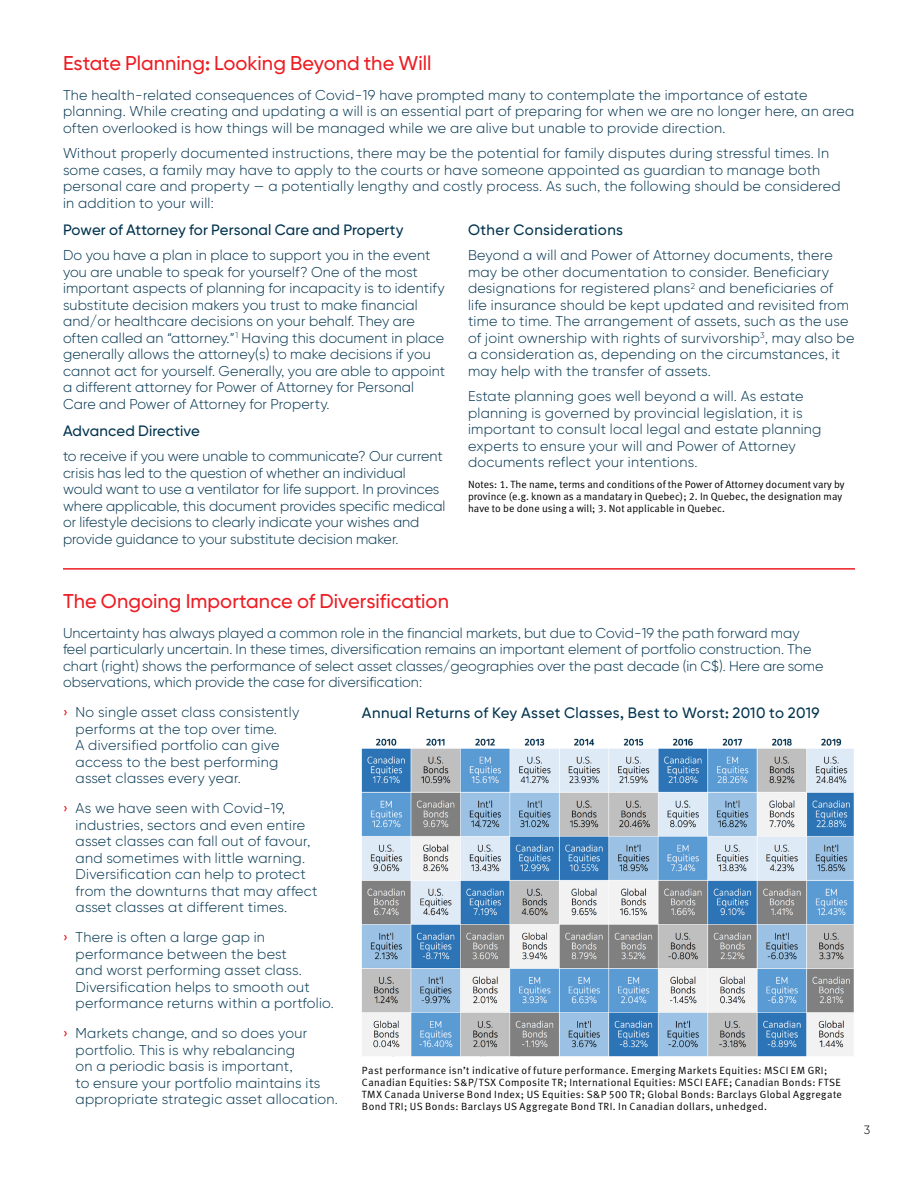
<style>
.page{position:relative;width:918px;height:1188px;background:#fff}
.page>*{position:absolute;margin:0;border:0;box-sizing:border-box;transform-origin:0 0}
.MASTER_Head{font:500 19.95px "Gilroy BN";color:#ed1d24}
.MASTER_Subtitle{font:500 15px "Gilroy BN";letter-spacing:.015em;color:#00334e}
.MASTER_Body{font:300 14.25px/16.5px "Gilroy BN";letter-spacing:.01em;color:#00334e}
.t1{font:300 12px "Gilroy BN";color:#000}
.MASTER_Legal{font:10.5px/12px "Meta Normal LF";letter-spacing:.03em;color:#000}
.MASTER_Legal-2{font:10.5px/12px "Meta Normal LF";letter-spacing:.01em;color:#000}
.s1{font-weight:500;color:#ed1d24}
</style>
<div class="page">
<hr style="left:63px;top:568px;width:792px;height:2px;background:#ed1d24">
<img style="left:362px;top:738px;width:492px;height:319px">
<p class="MASTER_Head" style="left:63px;top:51px;width:370px">Estate Planning: Looking Beyond the Will</p>
<p class="MASTER_Body" style="left:63px;top:87px;width:793px">The health-related consequences of Covid-19 have prompted many to contemplate the importance of estate planning. While creating and updating a will is an essential part of preparing for when we are no longer here, an area often overlooked is how things will be managed while we are alive but unable to provide direction.</p>
<p class="MASTER_Body" style="left:63px;top:145px;width:779px">Without properly documented instructions, there may be the potential for family disputes during stressful times. In some cases, a family may have to apply to the courts or have someone appointed as guardian to manage both personal care and property — a potentially lengthy and costly process. As such, the following should be considered in addition to your will:</p>
<p class="MASTER_Subtitle" style="left:63px;top:220px;width:342px">Power of Attorney for Personal Care and Property</p>
<p class="MASTER_Body" style="left:63px;top:247px;width:384px">Do you have a plan in place to support you in the event you are unable to speak for yourself? One of the most important aspects of planning for incapacity is to identify substitute decision makers you trust to make financial and/or healthcare decisions on your behalf. They are often called an “attorney.”<sup>1</sup> Having this document in place generally allows the attorney(s) to make decisions if you cannot act for yourself. Generally, you are able to appoint a different attorney for Power of Attorney for Personal Care and Power of Attorney for Property.</p>
<p class="MASTER_Subtitle" style="left:63px;top:421px;width:138px">Advanced Directive</p>
<p class="MASTER_Body" style="left:63px;top:448px;width:384px">to receive if you were unable to communicate? Our current crisis has led to the question of whether an individual would want to use a ventilator for life support. In provinces where applicable, this document provides specific medical or lifestyle decisions to clearly indicate your wishes and provide guidance to your substitute decision maker.</p>
<p class="MASTER_Subtitle" style="left:468px;top:220px;width:157px">Other Considerations</p>
<p class="MASTER_Body" style="left:468px;top:247px;width:388px">Beyond a will and Power of Attorney documents, there may be other documentation to consider. Beneficiary designations for registered plans<sup>2</sup> and beneficiaries of life insurance should be kept updated and revisited from time to time. The arrangement of assets, such as the use of joint ownership with rights of survivorship<sup>3</sup>, may also be a consideration as, depending on the circumstances, it may help with the transfer of assets.</p>
<p class="MASTER_Body" style="left:468px;top:388px;width:355px">Estate planning goes well beyond a will. As estate planning is governed by provincial legislation, it is important to consult local legal and estate planning experts to ensure your will and Power of Attorney documents reflect your intentions.</p>
<p class="MASTER_Legal-2" style="left:468px;top:479px;width:378px">Notes: 1. The name, terms and conditions of the Power of Attorney document vary by province (e.g. known as a mandatary in Quebec); 2. In Quebec, the designation may have to be done using a will; 3. Not applicable in Quebec.</p>
<p class="MASTER_Head" style="left:63px;top:588px;width:387px">The Ongoing Importance of Diversification</p>
<p class="MASTER_Body" style="left:63px;top:624px;width:762px">Uncertainty has always played a common role in the financial markets, but due to Covid-19 the path forward may feel particularly uncertain. In these times, diversification remains an important element of portfolio construction. The chart (right) shows the performance of select asset classes/geographies over the past decade (in C$). Here are some observations, which provide the case for diversification:</p>
<p class="MASTER_Body" style="left:76px;top:704px;width:225px;text-indent:-13px"><span class="s1">›</span> No single asset class consistently performs at the top over time.<br>A diversified portfolio can give access to the best performing asset classes every year.</p>
<p class="MASTER_Body" style="left:76px;top:800px;width:244px;text-indent:-13px"><span class="s1">›</span> As we have seen with Covid-19, industries, sectors and even entire asset classes can fall out of favour, and sometimes with little warning.<br>Diversification can help to protect from the downturns that may affect asset classes at different times.</p>
<p class="MASTER_Body" style="left:76px;top:929px;width:260px;text-indent:-13px"><span class="s1">›</span> There is often a large gap in performance between the best<br>and worst performing asset class.<br>Diversification helps to smooth out performance returns within a portfolio.</p>
<p class="MASTER_Body" style="left:76px;top:1025px;width:264px;text-indent:-13px"><span class="s1">›</span> Markets change, and so does your portfolio. This is why rebalancing<br>on a periodic basis is important,<br>to ensure your portfolio maintains its appropriate strategic asset allocation.</p>
<p class="MASTER_Subtitle" style="left:362px;top:704px;width:459px">Annual Returns of Key Asset Classes, Best to Worst: 2010 to 2019</p>
<p class="MASTER_Legal" style="left:362px;top:1064px;width:481px">Past performance isn’t indicative of future performance. Emerging Markets Equities: MSCI EM GRI; Canadian Equities: S&amp;P/TSX Composite TR; International Equities: MSCI EAFE; Canadian Bonds: FTSE TMX Canada Universe Bond Index; US Equities: S&amp;P 500 TR; Global Bonds: Barclays Global Aggregate Bond TRI; US Bonds: Barclays US Aggregate Bond TRI. In Canadian dollars, unhedged.</p>
<p class="t1" style="left:864px;top:1122px;width:8px">3</p>
</div>
